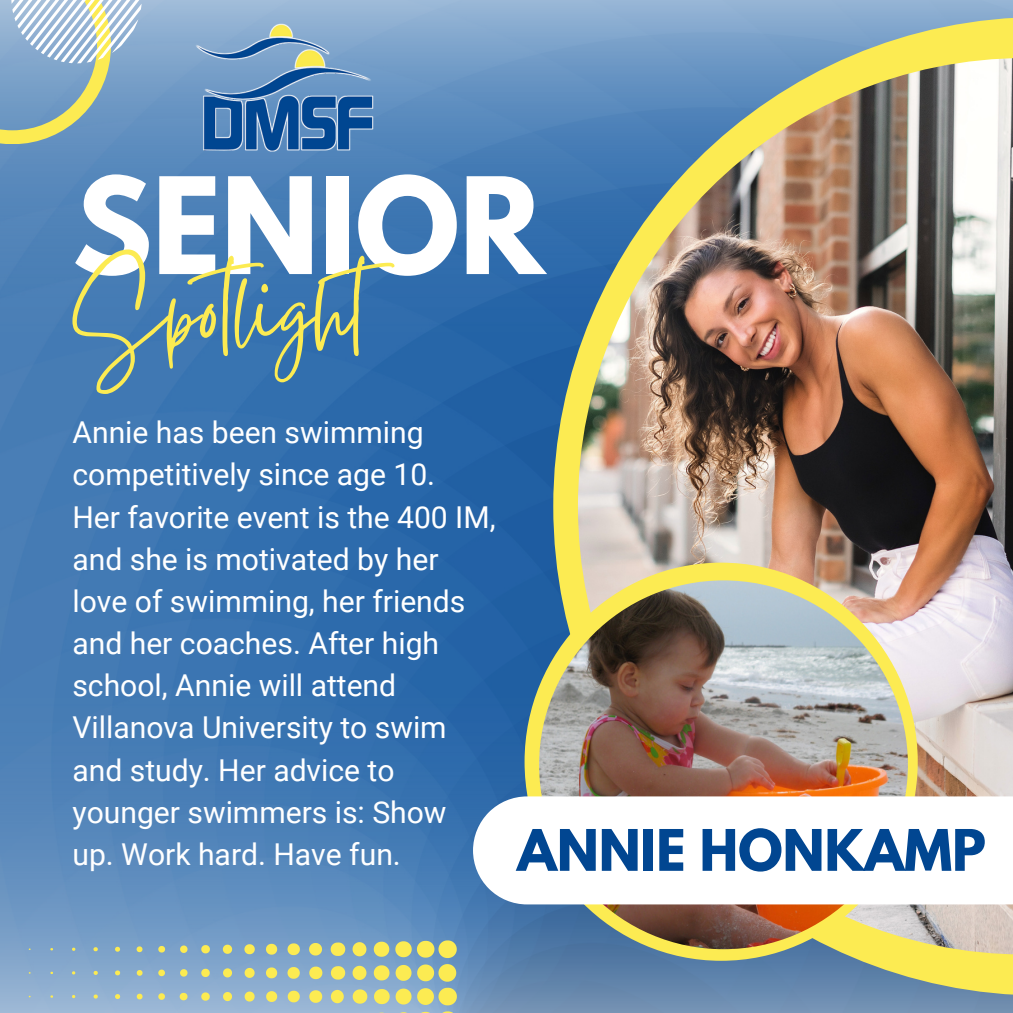
<style>
.page{position:relative;width:1013px;height:1013px;background:#fff}
.page>*{position:absolute;margin:0;border:0;box-sizing:border-box;transform-origin:0 0}
.t1{font:700 118.62px "League Spartan";color:#fff}
.t2{font:118.38px "Gistesy";color:#fceb52}
.t3{font:700 50.75px "League Spartan";color:#014691}
.t4{font:30.12px/42.1px "Roboto";color:#fff}
</style>
<div class="page">
<img style="left:0;top:331px;width:553px;height:367px">
<img style="left:0;top:698px;width:1012px;height:314px">
<img style="left:0;top:0;width:1012px;height:331px">
<svg style="left:553px;top:17px;width:459px;height:978px;background:#86a29d"></svg>
<img style="left:578px;top:58px;width:434px;height:896px">
<svg style="left:93px;top:947px;width:5px;height:4px"></svg>
<svg style="left:115px;top:946px;width:5px;height:5px"></svg>
<svg style="left:137px;top:946px;width:5px;height:6px"></svg>
<svg style="left:158px;top:945px;width:7px;height:7px"></svg>
<svg style="left:180px;top:945px;width:7px;height:7px"></svg>
<svg style="left:201px;top:945px;width:9px;height:8px"></svg>
<svg style="left:223px;top:944px;width:9px;height:9px"></svg>
<svg style="left:244px;top:944px;width:11px;height:10px"></svg>
<svg style="left:266px;top:943px;width:11px;height:11px"></svg>
<svg style="left:287px;top:943px;width:13px;height:12px"></svg>
<svg style="left:309px;top:943px;width:13px;height:12px"></svg>
<svg style="left:331px;top:942px;width:14px;height:14px"></svg>
<svg style="left:352px;top:942px;width:14px;height:14px"></svg>
<svg style="left:374px;top:941px;width:15px;height:15px"></svg>
<svg style="left:395px;top:940px;width:62px;height:18px"></svg>
<svg style="left:94px;top:970px;width:4px;height:4px"></svg>
<svg style="left:115px;top:970px;width:5px;height:5px"></svg>
<svg style="left:137px;top:970px;width:5px;height:5px"></svg>
<svg style="left:158px;top:969px;width:7px;height:7px"></svg>
<svg style="left:180px;top:969px;width:7px;height:7px"></svg>
<svg style="left:201px;top:968px;width:9px;height:9px"></svg>
<svg style="left:223px;top:968px;width:9px;height:9px"></svg>
<svg style="left:244px;top:967px;width:11px;height:10px"></svg>
<svg style="left:266px;top:967px;width:11px;height:11px"></svg>
<svg style="left:287px;top:967px;width:13px;height:11px"></svg>
<svg style="left:309px;top:966px;width:13px;height:13px"></svg>
<svg style="left:331px;top:966px;width:14px;height:13px"></svg>
<svg style="left:352px;top:965px;width:14px;height:15px"></svg>
<svg style="left:374px;top:965px;width:15px;height:15px"></svg>
<svg style="left:395px;top:964px;width:16px;height:16px"></svg>
<svg style="left:417px;top:964px;width:39px;height:17px"></svg>
<svg style="left:72px;top:994px;width:3px;height:4px"></svg>
<svg style="left:94px;top:994px;width:4px;height:4px"></svg>
<svg style="left:115px;top:994px;width:5px;height:5px"></svg>
<svg style="left:137px;top:993px;width:5px;height:6px"></svg>
<svg style="left:158px;top:993px;width:7px;height:6px"></svg>
<svg style="left:180px;top:992px;width:7px;height:8px"></svg>
<svg style="left:201px;top:992px;width:9px;height:8px"></svg>
<svg style="left:223px;top:992px;width:9px;height:9px"></svg>
<svg style="left:244px;top:991px;width:11px;height:10px"></svg>
<svg style="left:266px;top:991px;width:11px;height:10px"></svg>
<svg style="left:288px;top:990px;width:12px;height:12px"></svg>
<svg style="left:309px;top:990px;width:13px;height:12px"></svg>
<svg style="left:331px;top:989px;width:13px;height:14px"></svg>
<svg style="left:353px;top:989px;width:14px;height:14px"></svg>
<svg style="left:374px;top:988px;width:37px;height:16px"></svg>
<svg style="left:417px;top:987px;width:40px;height:18px"></svg>
<svg style="left:374px;top:1012px;width:15px;height:1px"></svg>
<svg style="left:395px;top:1011px;width:62px;height:2px"></svg>
<svg style="left:0;top:0;width:142px;height:144px;background:#9db7c2"></svg>
<img style="left:185px;top:17px;width:207px;height:148px">
<div style="left:524px;top:562px;width:393px;height:398px;background:#fceb52;border-radius:50%"></div>
<img style="left:539px;top:580px;width:368px;height:369px;border-radius:50%">
<div style="left:473px;top:796px;width:539px;height:108px;background:#fff"></div>
<p class="t1" style="left:72px;top:167px;width:473px">SENIOR</p>
<p class="t2" style="left:72px;top:225px;width:357px">Spotlight</p>
<p class="t4" style="left:72px;top:412px;width:364px">Annie has been swimming competitively since age 10.</p>
<p class="t4" style="left:72px;top:496px;width:424px">Her favorite event is the 400 IM, and she is motivated by her</p>
<p class="t4" style="left:72px;top:580px;width:394px">love of swimming, her friends and her coaches. After high school, Annie will attend<br>Villanova University to swim</p>
<p class="t4" style="left:72px;top:749px;width:375px">and study. Her advice to younger swimmers is: Show</p>
<p class="t4" style="left:72px;top:833px;width:330px">up. Work hard. Have fun.</p>
<p class="t3" style="left:517px;top:825px;width:470px">ANNIE HONKAMP</p>
</div>
